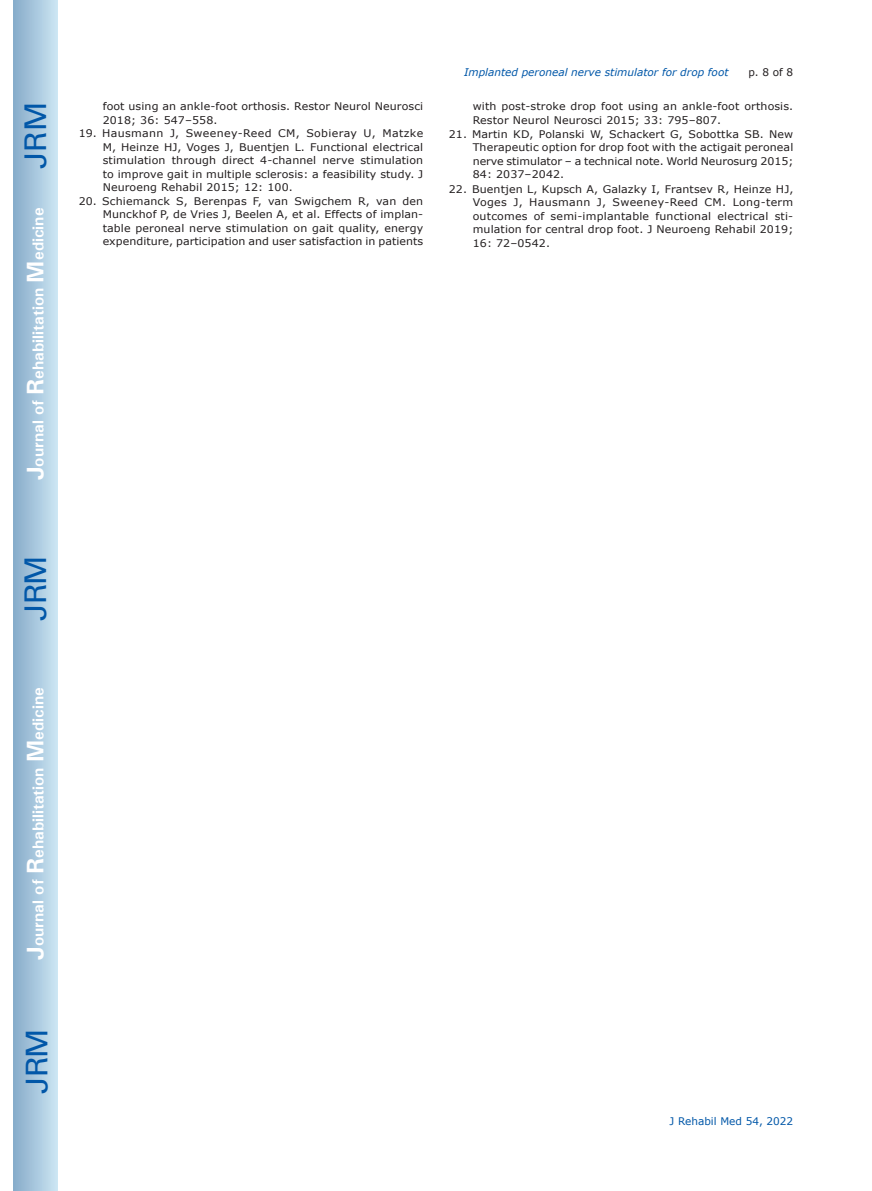
<style>
.page{position:relative;width:872px;height:1191px;background:#fff}
.page>*{position:absolute;margin:0;border:0;box-sizing:border-box;transform-origin:0 0}
.t1{font:30px "Univers";letter-spacing:-.03em;color:#0157a8}
.t2{font:700 15.75px "Univers";color:#fff}
.t3{font:10.5px/13.5px "Verdana";letter-spacing:.01em;color:#231f20;text-align:justify;scale:1.05 1}
.t4{font:italic 10.5px "Verdana";color:#0157a8}
.t5{font:10.5px "Verdana";color:#0157a8}
.t6{font:10.5px "Verdana";letter-spacing:.01em;color:#231f20}
.s1{font-size:24px}
</style>
<div class="page">
<div style="left:14px;top:0;width:43px;height:1191px;background:linear-gradient(to right,#88acca,#cbe5f2)"></div>
<h1 class="t1" style="left:18px;top:169px;width:68px;rotate:-90deg">JRM</h1>
<h2 class="t2" style="left:28px;top:480px;width:274px;rotate:-90deg"><span class="s1">J</span>ournal of <span class="s1">R</span>ehabilitation <span class="s1">M</span>edicine</h2>
<h1 class="t1" style="left:18px;top:620px;width:67px;rotate:-90deg">JRM</h1>
<h2 class="t2" style="left:28px;top:959px;width:274px;rotate:-90deg"><span class="s1">J</span>ournal of <span class="s1">R</span>ehabilitation <span class="s1">M</span>edicine</h2>
<h1 class="t1" style="left:19px;top:1093px;width:67px;rotate:-90deg">JRM</h1>
<p class="t3" style="left:103px;top:100px;width:307px">foot using an ankle-foot orthosis. Restor Neurol Neurosci<br>2018; 36: 547–558.</p>
<p class="t3" style="left:103px;top:127px;width:307px;text-indent:-24px">19. Hausmann J, Sweeney-Reed CM, Sobieray U, Matzke M, Heinze HJ, Voges J, Buentjen L. Functional electrical stimulation through direct 4-channel nerve stimulation to improve gait in multiple sclerosis: a feasibility study. J Neuroeng Rehabil 2015; 12: 100.</p>
<p class="t3" style="left:103px;top:194px;width:307px;text-indent:-24px">20. Schiemanck S, Berenpas F, van Swigchem R, van den Munckhof P, de Vries J, Beelen A, et al. Effects of implan&shy;table peroneal nerve stimulation on gait quality, energy expenditure, participation and user satisfaction in patients</p>
<p class="t4" style="left:464px;top:65px;width:266px">Implanted peroneal nerve stimulator for drop foot</p>
<p class="t6" style="left:748px;top:65px;width:46px">p. 8 of 8</p>
<p class="t3" style="left:473px;top:100px;width:307px">with post-stroke drop foot using an ankle-foot orthosis.<br>Restor Neurol Neurosci 2015; 33: 795–807.</p>
<p class="t3" style="left:473px;top:127px;width:307px;text-indent:-24px">21. Martin KD, Polanski W, Schackert G, Sobottka SB. New Therapeutic option for drop foot with the actigait peroneal nerve stimulator – a technical note. World Neurosurg 2015; 84: 2037–2042.</p>
<p class="t3" style="left:473px;top:182px;width:307px;text-indent:-24px">22. Buentjen L, Kupsch A, Galazky I, Frantsev R, Heinze HJ, Voges J, Hausmann J, Sweeney-Reed CM. Long-term outcomes of semi-implantable functional electrical sti&shy;mulation for central drop foot. J Neuroeng Rehabil 2019; 16: 72–0542.</p>
<p class="t5" style="left:669px;top:1114px;width:125px">J Rehabil Med 54, 2022</p>
</div>
